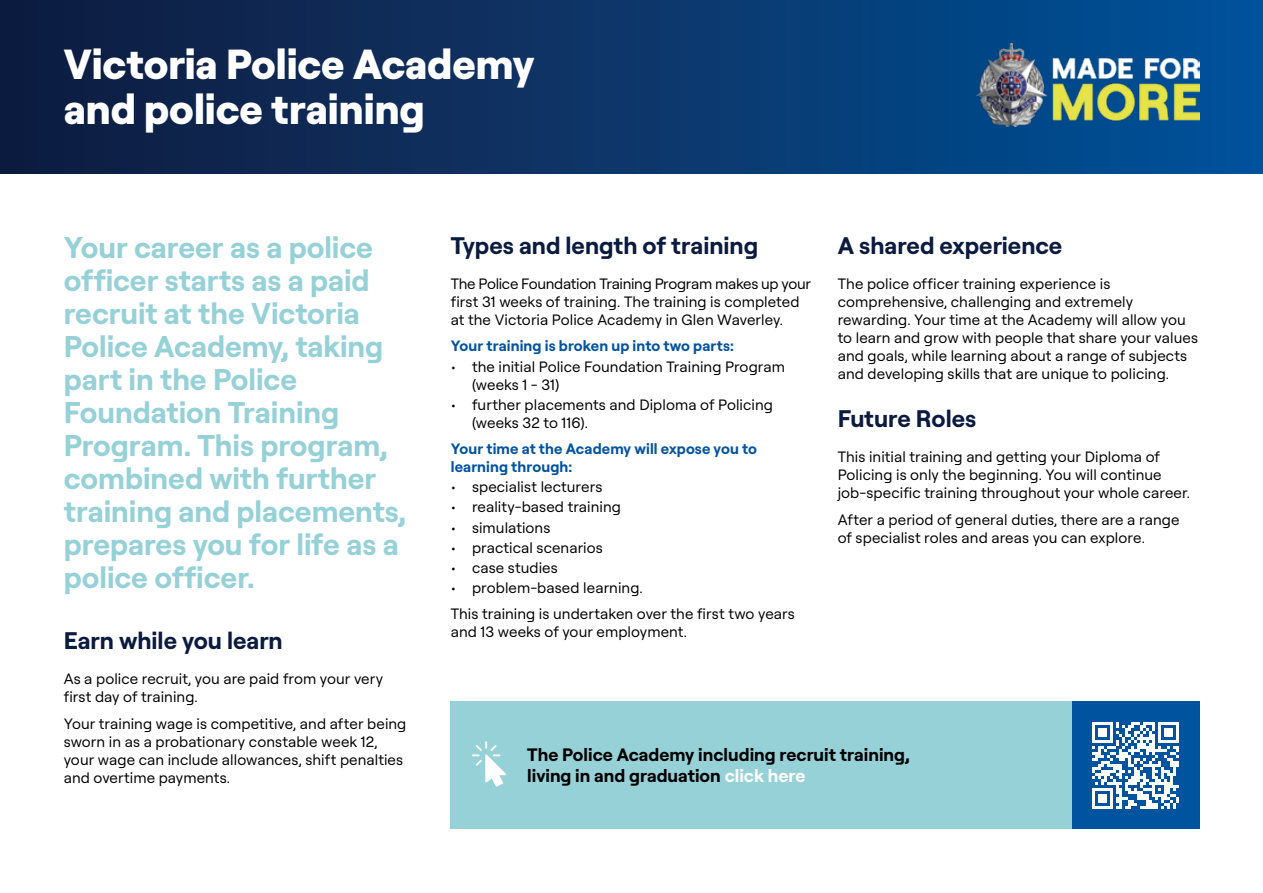
<style>
.page{position:relative;width:1263px;height:893px;background:#fff}
.page>*{position:absolute;margin:0;border:0;box-sizing:border-box;transform-origin:0 0}
.Page_Head__H2{font:800 42px/45px "Roobert";color:#fff}
.Intro_para__P{font:700 30px/33px "Roobert";color:#95d1d7}
.Subhead_1__H3{font:700 24px "Roobert";color:#0b1a3f}
.t1{font:700 18px/21px "Roobert";color:#000}
.Body__P{font:15px/18px "Roobert";letter-spacing:.005em;color:#000}
.Bullet_points__P{font:15px/18px "Roobert";letter-spacing:.005em;color:#000}
.Body__P-2{font:700 15px/18px "Roobert";letter-spacing:.01em;color:#00539f}
.s1{color:#fff}
</style>
<div class="page">
<div style="left:0;top:0;width:1263px;height:173px;background:linear-gradient(to right,#121b3d,#00529a)"></div>
<img style="left:977px;top:44px;width:222px;height:82px">
<div style="left:451px;top:702px;width:748px;height:127px;background:#95d1d7"></div>
<div style="left:1072px;top:702px;width:127px;height:127px;background:#00539f"></div>
<svg style="left:472px;top:741px;width:34px;height:46px"></svg>
<svg style="left:1092px;top:722px;width:87px;height:87px"></svg>
<h2 class="Page_Head__H2" style="left:64px;top:39px;width:472px">Victoria Police Academy and police training</h2>
<p class="Intro_para__P" style="left:64px;top:229px;width:344px">Your career as a police officer starts as a paid recruit at the Victoria<br>Police Academy, taking part in the Police<br>Foundation Training<br>Program. This program, combined with further training and placements, prepares you for life as a police officer.</p>
<h3 class="Subhead_1__H3" style="left:64px;top:623px;width:220px">Earn while you learn</h3>
<p class="Body__P" style="left:64px;top:669px;width:321px">As a police recruit, you are paid from your very first day of training.</p>
<p class="Body__P" style="left:64px;top:713px;width:344px">Your training wage is competitive, and after being sworn in as a probationary constable week 12, your wage can include allowances, shift penalties and overtime payments.</p>
<h3 class="Subhead_1__H3" style="left:451px;top:228px;width:309px">Types and length of training</h3>
<p class="Body__P" style="left:451px;top:274px;width:362px">The Police Foundation Training Program makes up your first 31 weeks of training. The training is completed at the Victoria Police Academy in Glen Waverley.</p>
<p class="Body__P-2" style="left:451px;top:336px;width:285px">Your training is broken up into two parts:</p>
<p class="Bullet_points__P" style="left:472px;top:356px;width:314px;text-indent:-21px">• the initial Police Foundation Training Program (weeks 1 - 31)</p>
<p class="Bullet_points__P" style="left:472px;top:394px;width:302px;text-indent:-21px">• further placements and Diploma of Policing (weeks 32 to 116).</p>
<p class="Body__P-2" style="left:451px;top:439px;width:308px">Your time at the Academy will expose you to learning through:</p>
<p class="Bullet_points__P" style="left:451px;top:477px;width:153px">• specialist lecturers</p>
<p class="Bullet_points__P" style="left:451px;top:497px;width:172px">• reality-based training</p>
<p class="Bullet_points__P" style="left:451px;top:517px;width:101px">• simulations</p>
<p class="Bullet_points__P" style="left:451px;top:538px;width:154px">• practical scenarios</p>
<p class="Bullet_points__P" style="left:451px;top:558px;width:109px">• case studies</p>
<p class="Bullet_points__P" style="left:451px;top:578px;width:194px">• problem-based learning.</p>
<p class="Body__P" style="left:451px;top:604px;width:346px">This training is undertaken over the first two years and 13 weeks of your employment.</p>
<h3 class="Subhead_1__H3" style="left:838px;top:228px;width:226px">A shared experience</h3>
<p class="Body__P" style="left:838px;top:274px;width:362px">The police officer training experience is comprehensive, challenging and extremely rewarding. Your time at the Academy will allow you to learn and grow with people that share your values and goals, while learning about a range of subjects and developing skills that are unique to policing.</p>
<h3 class="Subhead_1__H3" style="left:838px;top:401px;width:140px">Future Roles</h3>
<p class="Body__P" style="left:838px;top:447px;width:354px">This initial training and getting your Diploma of<br>Policing is only the beginning. You will continue job-specific training throughout your whole career.</p>
<p class="Body__P" style="left:838px;top:510px;width:343px">After a period of general duties, there are a range of specialist roles and areas you can explore.</p>
<p class="t1" style="left:527px;top:743px;width:384px">The Police Academy including recruit training, living in and graduation <span class="s1">click here</span></p>
</div>
